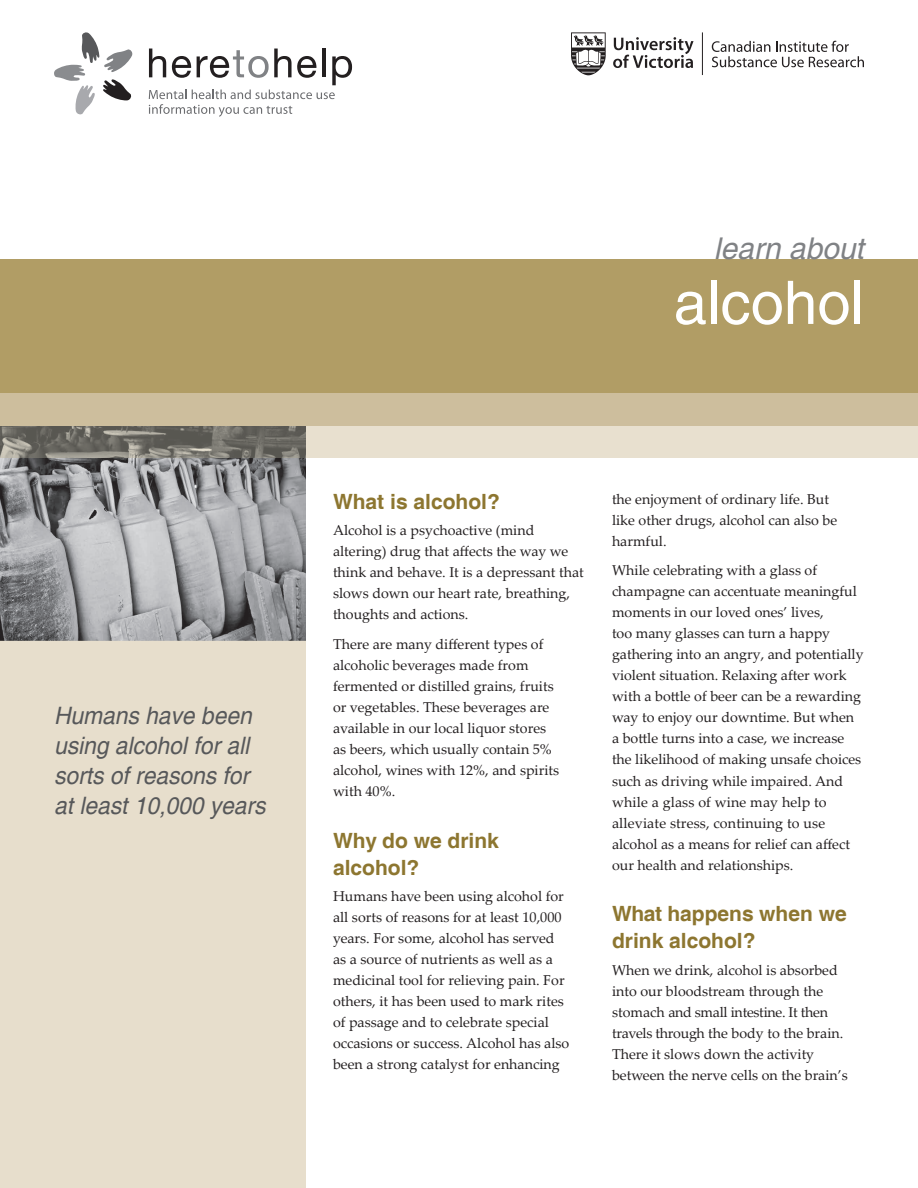
<style>
.page{position:relative;width:918px;height:1188px;background:#fff}
.page>*{position:absolute;margin:0;border:0;box-sizing:border-box;transform-origin:0 0}
.t1{font:60px "Helvetica";color:#fff}
.t2{font:italic 30px "Helvetica";color:#808285}
.t3{font:italic 24px/30px "Helvetica";color:#57585a;scale:.95 1}
.t4{font:700 21px/27px "Helvetica";color:#8d7630}
.t5{font:14.25px/21px "Palatino Linotype";color:#231f20}
</style>
<div class="page">
<div style="left:0;top:637px;width:306px;height:551px;background:#e7decc"></div>
<img style="left:0;top:458px;width:306px;height:183px">
<div style="left:0;top:259px;width:918px;height:145px;background:#b19d65"></div>
<svg style="left:54px;top:32px;width:79px;height:83px"></svg>
<svg style="left:149px;top:49px;width:203px;height:68px"></svg>
<div style="left:306px;top:426px;width:612px;height:32px;background:#e8e0cf"></div>
<img style="left:0;top:426px;width:306px;height:32px">
<div style="left:0;top:393px;width:918px;height:33px;background:#cdbe9d"></div>
<svg style="left:613px;top:37px;width:81px;height:31px"></svg>
<svg style="left:571px;top:32px;width:35px;height:43px"></svg>
<svg style="left:712px;top:41px;width:152px;height:26px"></svg>
<hr style="left:702px;top:32px;width:1px;height:43px;background:#231f20">
<h2 class="t2" style="left:714px;top:231px;width:152px">learn about</h2>
<h1 class="t1" style="left:674px;top:268px;width:192px">alcohol</h1>
<h3 class="t3" style="left:54px;top:702px;width:224px">Humans have been using alcohol for all sorts of reasons for at least 10,000 years</h3>
<h3 class="t4" style="left:333px;top:489px;width:168px">What is alcohol?</h3>
<p class="t5" style="left:333px;top:519px;width:252px">Alcohol is a psychoactive (mind altering) drug that affects the way we think and behave. It is a depressant that slows down our heart rate, breathing, thoughts and actions.</p>
<p class="t5" style="left:333px;top:633px;width:228px">There are many different types of alcoholic beverages made from fermented or distilled grains, fruits or vegetables. These beverages are available in our local liquor stores as beers, which usually contain 5% alcohol, wines with 12%, and spirits with 40%.</p>
<h3 class="t4" style="left:333px;top:828px;width:168px">Why do we drink alcohol?</h3>
<p class="t5" style="left:333px;top:885px;width:238px">Humans have been using alcohol for all sorts of reasons for at least 10,000 years. For some, alcohol has served as a source of nutrients as well as a medicinal tool for relieving pain. For others, it has been used to mark rites of passage and to celebrate special occasions or success. Alcohol has also been a strong catalyst for enhancing</p>
<p class="t5" style="left:612px;top:488px;width:227px">the enjoyment of ordinary life. But like other drugs, alcohol can also be harmful.</p>
<p class="t5" style="left:612px;top:560px;width:253px">While celebrating with a glass of champagne can accentuate meaningful moments in our loved ones’ lives,<br>too many glasses can turn a happy gathering into an angry, and potentially violent situation. Relaxing after work with a bottle of beer can be a rewarding way to enjoy our downtime. But when a bottle turns into a case, we increase the likelihood of making unsafe choices such as driving while impaired. And while a glass of wine may help to alleviate stress, continuing to use alcohol as a means for relief can affect our health and relationships.</p>
<h3 class="t4" style="left:612px;top:901px;width:236px">What happens when we drink alcohol?</h3>
<p class="t5" style="left:612px;top:959px;width:237px">When we drink, alcohol is absorbed into our bloodstream through the stomach and small intestine. It then travels through the body to the brain.<br>There it slows down the activity between the nerve cells on the brain’s</p>
</div>
